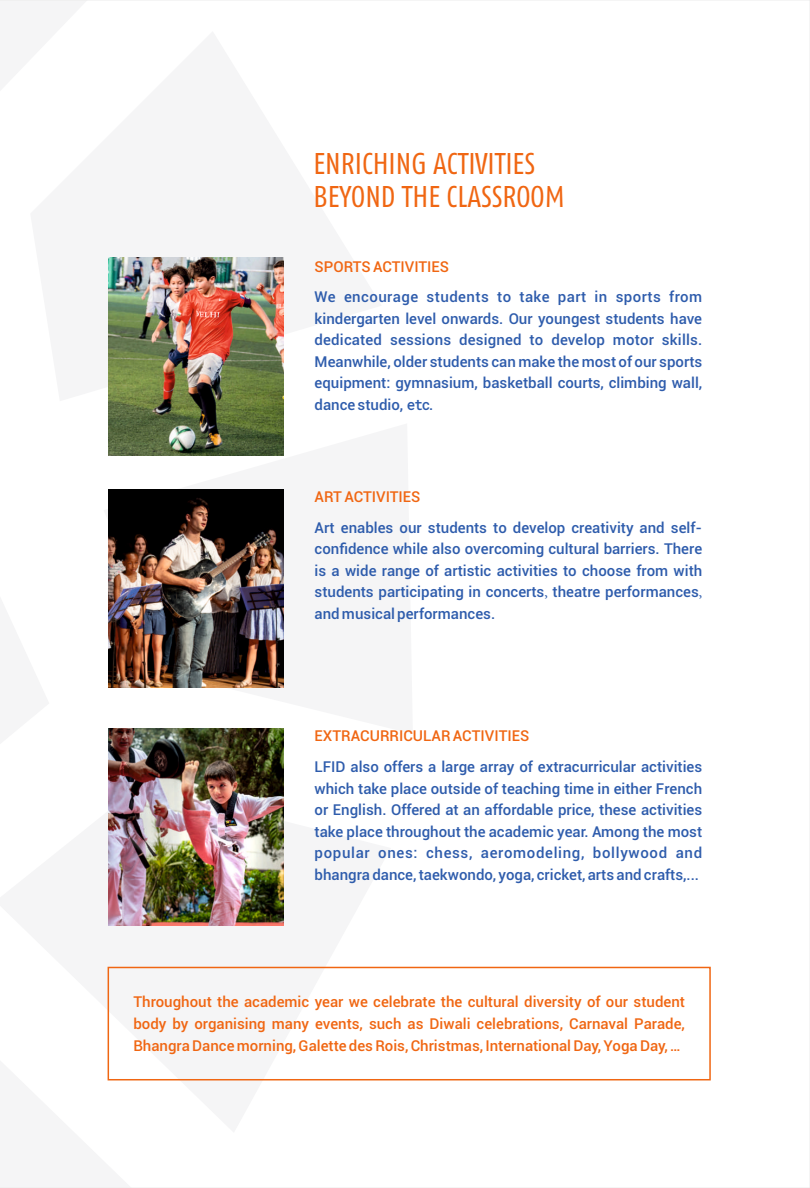
<style>
.page{position:relative;width:810px;height:1188px;background:#fff}
.page>*{position:absolute;margin:0;border:0;box-sizing:border-box;transform-origin:0 0}
.t1{font:30px/33.5px "Fago Co Tf";color:#f06612}
.t2{font:500 15px/21.3px "Roboto";color:#2e5cac;text-align:justify}
.t3{font:500 15px/21.6px "Roboto";color:#f06612;text-align:justify}
.s1{font-family:"Roboto Mono"}
.s2{font-family:"Minion Pro";font-weight:400}
</style>
<div class="page">
<img style="left:108px;top:257px;width:175px;height:198px">
<img style="left:108px;top:490px;width:175px;height:198px">
<img style="left:108px;top:728px;width:175px;height:198px">
<div style="left:108px;top:967px;width:603px;height:113px;border:2px solid #f06612"></div>
<h1 class="t1" style="left:313px;top:149px;width:253px">ENRICHING ACTIVITIES<br>BEYOND THE CLASSROOM</h1>
<p class="t3" style="left:315px;top:257px;width:136px">SPORTS ACTIVITIES</p>
<p class="t2" style="left:315px;top:288px;width:389px">We encourage students to take part in sports from kindergarten level onwards. Our youngest students have dedicated sessions designed to develop motor skills.<br>Meanwhile, older students can make the most of our sports equipment: gymnasium, basketball courts, climbing wall,</p>
<p class="t2" style="left:315px;top:396px;width:120px">dance studio, <span class="s1">etc</span>.</p>
<p class="t3" style="left:315px;top:487px;width:107px">ART ACTIVITIES</p>
<p class="t2" style="left:315px;top:518px;width:389px">Art enables our students to develop creativity and self&shy;confidence while also overcoming cultural barriers. There is a wide range of artistic activities to choose from with students participating in concerts<span class="s2">,</span> theatre performances<span class="s2">,</span></p>
<p class="t2" style="left:315px;top:605px;width:182px">and musical performances.</p>
<p class="t3" style="left:315px;top:727px;width:216px">EXTRACURRICULAR ACTIVITIES</p>
<p class="t2" style="left:315px;top:758px;width:389px">LFID also offers a large array of extracurricular activities which take place outside of teaching time in either French or English. Offered at an affordable price, these activities take place throughout the academic year. Among the most popular ones: chess, aeromodeling, bollywood and bhangra dance, taekwondo, yoga, cricket, arts and crafts,...</p>
<p class="t3" style="left:133px;top:993px;width:553px">Throughout the academic year we celebrate the cultural diversity of our student body by organising many events, such as Diwali celebrations, Carnaval Parade, Bhangra Dance morning, Galette des Rois, Christmas, International Day, Yoga Day, …</p>
</div>
